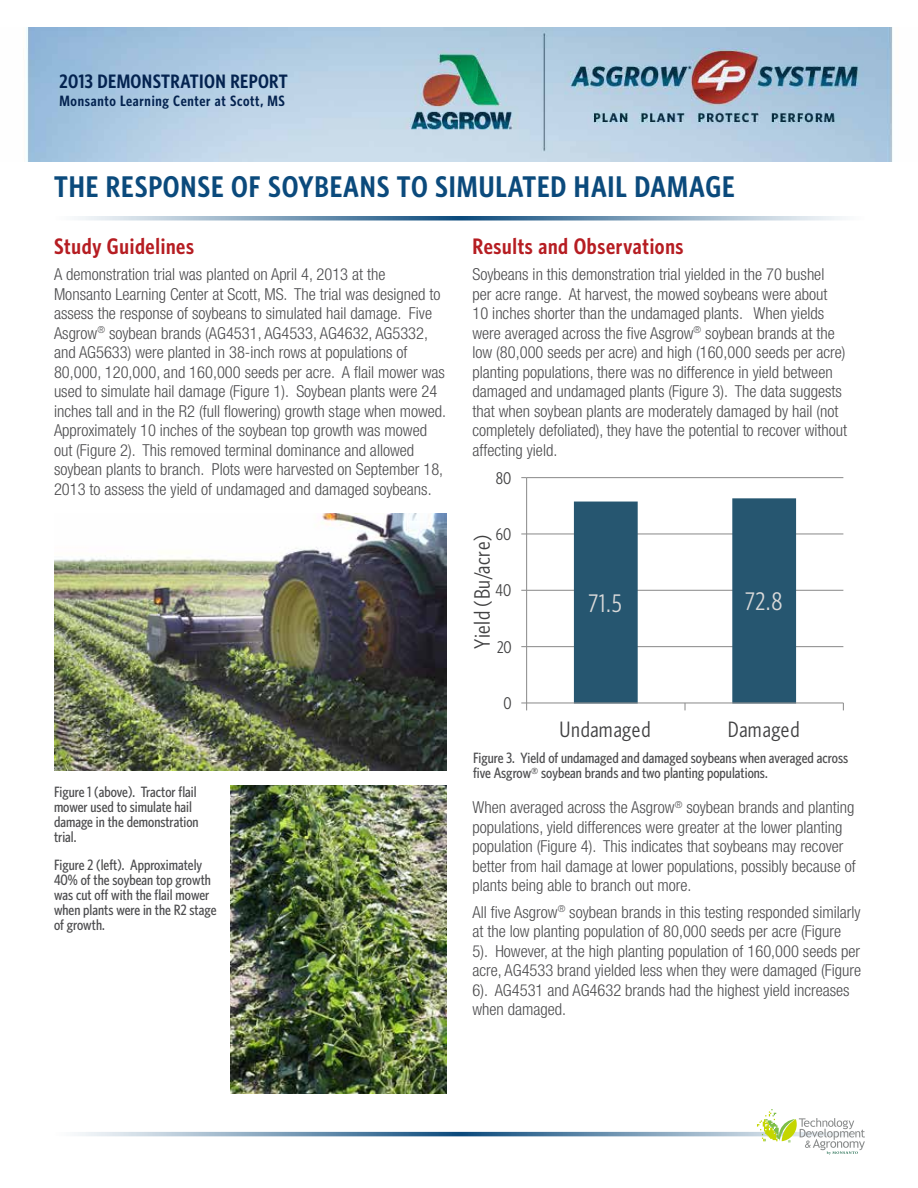
<style>
.page{position:relative;width:918px;height:1188px;background:#fff}
.page>*{position:absolute;margin:0;border:0;box-sizing:border-box;transform-origin:0 0}
.t1{font:600 30px "Whitney Condensed";letter-spacing:.03em;color:#0b4a7c}
.t2{font:25.5px "Whitney Condensed";color:#d9d9d9}
.t3{font:600 22.5px "Whitney Condensed";letter-spacing:.03em;color:#b61d22}
.t4{font:22.35px "Whitney Condensed";letter-spacing:.025em;color:#414142}
.t5{font:600 19.5px "Whitney Condensed";letter-spacing:.02em;color:#042350}
.t6{font:16.95px "Whitney Condensed";color:#414142}
.t7{font:300 condensed 16.5px/19.5px "Helvetica Neue LT Std";color:#4d4d4f}
.t8{font:500 15px/15px "Whitney Condensed";color:#4d4d4f}
.t9{font:600 15px "Whitney Condensed";letter-spacing:.045em;color:#042350}
</style>
<div class="page">
<img style="left:26px;top:27px;width:867px;height:134px">
<svg style="left:77px;top:1132px;width:680px;height:4px"></svg>
<svg style="left:757px;top:1110px;width:108px;height:44px"></svg>
<img style="left:54px;top:514px;width:392px;height:257px">
<img style="left:231px;top:786px;width:215px;height:308px">
<svg style="left:77px;top:216px;width:766px;height:4px"></svg>
<hr style="left:527px;top:646px;width:316px;height:1px;background:#8f8f8f">
<hr style="left:527px;top:590px;width:316px;height:1px;background:#8f8f8f">
<hr style="left:527px;top:533px;width:316px;height:1px;background:#8f8f8f">
<hr style="left:527px;top:477px;width:316px;height:1px;background:#8f8f8f">
<svg style="left:574px;top:498px;width:222px;height:204px;fill:#265670"></svg>
<hr style="left:526px;top:478px;width:1px;height:225px;background:#8f8f8f">
<hr style="left:527px;top:702px;width:316px;height:2px;background:#8f8f8f">
<svg style="left:521px;top:702px;width:6px;height:8px"></svg>
<svg style="left:684px;top:703px;width:2px;height:7px"></svg>
<p class="t5" style="left:59px;top:70px;width:230px">2013 Demonstration Report</p>
<p class="t9" style="left:59px;top:92px;width:218px">Monsanto Learning Center at Scott, MS</p>
<h1 class="t1" style="left:54px;top:169px;width:682px">THE RESPONSE OF SOYBEANS TO SIMULATED HAIL DAMAGE</h1>
<h3 class="t3" style="left:54px;top:233px;width:141px">Study Guidelines</h3>
<p class="t7" style="left:54px;top:264px;width:394px">A demonstration trial was planted on April 4, 2013 at the Monsanto Learning Center at Scott, MS. The trial was designed to assess the response of soybeans to simulated hail damage. Five Asgrow<sup>®</sup> soybean brands (AG4531, AG4533, AG4632, AG5332, and AG5633) were planted in 38-inch rows at populations of 80,000, 120,000, and 160,000 seeds per acre. A flail mower was used to simulate hail damage (Figure 1). Soybean plants were 24 inches tall and in the R2 (full flowering) growth stage when mowed.<br>Approximately 10 inches of the soybean top growth was mowed out (Figure 2). This removed terminal dominance and allowed soybean plants to branch. Plots were harvested on September 18, 2013 to assess the yield of undamaged and damaged soybeans.</p>
<p class="t8" style="left:54px;top:784px;width:146px">Figure 1 (above). Tractor flail mower used to simulate hail damage in the demonstration trial.</p>
<p class="t8" style="left:54px;top:857px;width:164px">Figure 2 (left). Approximately<br>40% of the soybean top growth was cut off with the flail mower when plants were in the R2 stage of growth.</p>
<h3 class="t3" style="left:472px;top:233px;width:213px">Results and Observations</h3>
<p class="t7" style="left:472px;top:264px;width:376px">Soybeans in this demonstration trial yielded in the 70 bushel per acre range. At harvest, the mowed soybeans were about 10 inches shorter than the undamaged plants. When yields were averaged across the five Asgrow<sup>®</sup> soybean brands at the low (80,000 seeds per acre) and high (160,000 seeds per acre) planting populations, there was no difference in yield between damaged and undamaged plants (Figure 3). The data suggests that when soybean plants are moderately damaged by hail (not completely defoliated), they have the potential to recover without affecting yield.</p>
<p class="t6" style="left:496px;top:468px;width:17px">80</p>
<p class="t6" style="left:496px;top:525px;width:17px">60</p>
<h3 class="t4" style="left:470px;top:649px;width:116px;rotate:-90deg">Yield (Bu/acre)</h3>
<p class="t6" style="left:496px;top:581px;width:17px">40</p>
<p class="t6" style="left:497px;top:637px;width:16px">20</p>
<p class="t6" style="left:504px;top:694px;width:10px">0</p>
<h2 class="t2" style="left:588px;top:588px;width:35px">71.5</h2>
<h2 class="t2" style="left:745px;top:587px;width:39px">72.8</h2>
<h3 class="t4" style="left:560px;top:717px;width:93px">Undamaged</h3>
<h3 class="t4" style="left:728px;top:717px;width:73px">Damaged</h3>
<p class="t8" style="left:473px;top:750px;width:377px">Figure 3. Yield of undamaged and damaged soybeans when averaged across five Asgrow® soybean brands and two planting populations.</p>
<p class="t7" style="left:473px;top:798px;width:385px">When averaged across the Asgrow<sup>®</sup> soybean brands and planting populations, yield differences were greater at the lower planting population (Figure 4). This indicates that soybeans may recover better from hail damage at lower populations, possibly because of plants being able to branch out more.</p>
<p class="t7" style="left:473px;top:902px;width:390px">All five Asgrow<sup>®</sup> soybean brands in this testing responded similarly at the low planting population of 80,000 seeds per acre (Figure<br>5). However, at the high planting population of 160,000 seeds per acre, AG4533 brand yielded less when they were damaged (Figure 6). AG4531 and AG4632 brands had the highest yield increases when damaged.</p>
</div>
